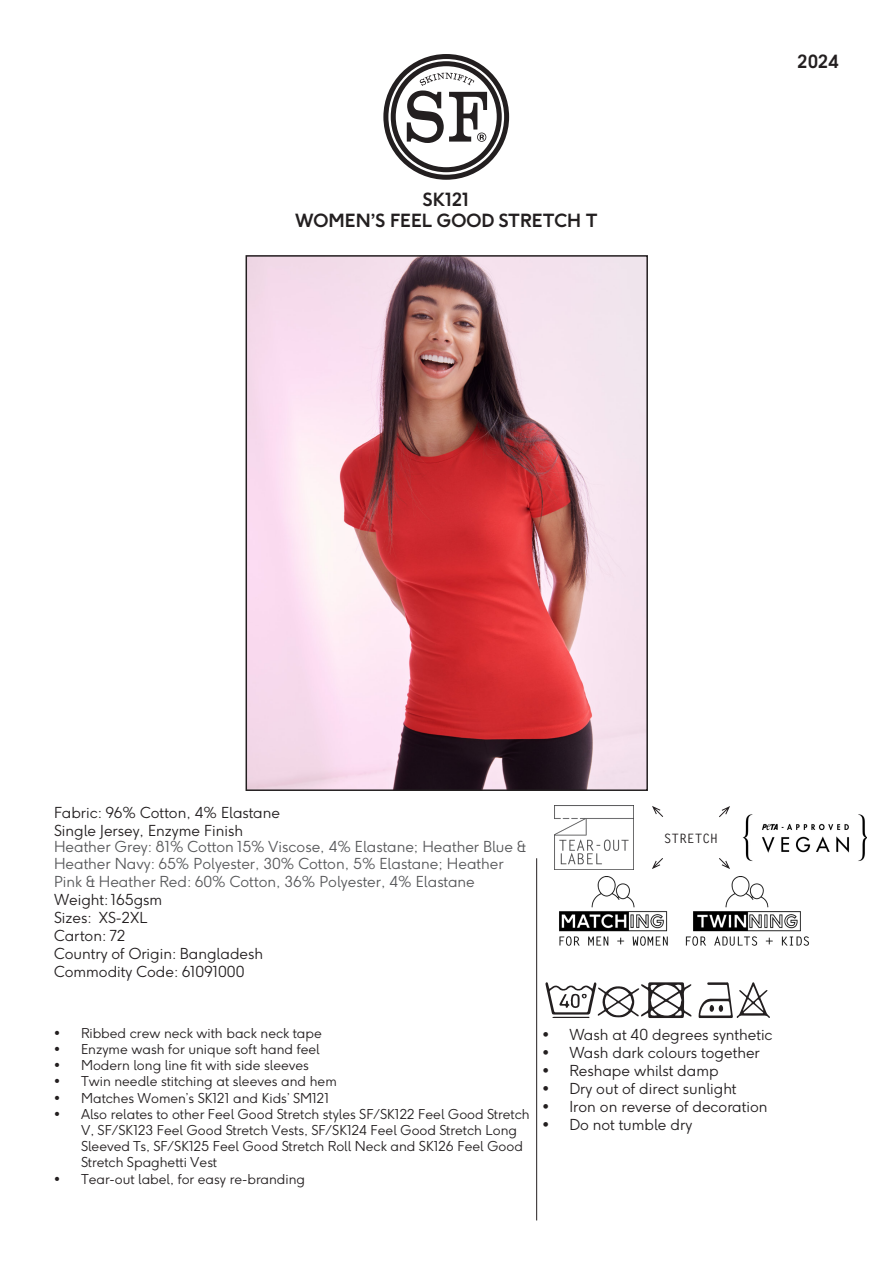
<style>
.page{position:relative;width:893px;height:1263px;background:#fff}
.page>*{position:absolute;margin:0;border:0;box-sizing:border-box;transform-origin:0 0}
.t1{font:700 18px/21.6px "F37 Ginger";color:#231f20;text-align:center}
.t2{font:300 15px/18px "F37 Ginger";color:#231f20}
.t3{font:300 15px/16.5px "F37 Ginger";color:#57585a}
.t4{font:300 13.5px/16.2px "F37 Ginger";color:#231f20}
.t5{font:700 12.9px "Letter Gothic Std";color:#231f20}
</style>
<div class="page">
<svg style="left:383px;top:54px;width:126px;height:126px"></svg>
<img style="left:249px;top:258px;width:396px;height:530px">
<div style="left:246px;top:255px;width:402px;height:536px;border:2px solid #231f20"></div>
<img style="left:555px;top:806px;width:78px;height:59px">
<hr style="left:536px;top:858px;width:1px;height:362px;background:#231f20">
<svg style="left:652px;top:806px;width:11px;height:11px"></svg>
<svg style="left:719px;top:858px;width:11px;height:11px"></svg>
<svg style="left:719px;top:806px;width:11px;height:11px"></svg>
<svg style="left:652px;top:858px;width:11px;height:11px"></svg>
<svg style="left:699px;top:982px;width:71px;height:37px"></svg>
<svg style="left:545px;top:982px;width:147px;height:36px"></svg>
<img style="left:559px;top:876px;width:109px;height:70px">
<img style="left:685px;top:876px;width:124px;height:70px">
<img style="left:742px;top:814px;width:125px;height:47px">
<p class="t1" style="left:295px;top:190px;width:304px">SK121<br>WOMEN’S FEEL GOOD STRETCH T</p>
<p class="t1" style="left:798px;top:53px;width:43px">2024</p>
<p class="t2" style="left:54px;top:805px;width:228px">Fabric: 96% Cotton, 4% Elastane</p>
<p class="t2" style="left:54px;top:823px;width:191px">Single Jersey, Enzyme Finish</p>
<p class="t3" style="left:54px;top:840px;width:474px">Heather Grey: 81% Cotton 15% Viscose, 4% Elastane; Heather Blue &amp;<br>Heather Navy: 65% Polyester, 30% Cotton, 5% Elastane; Heather</p>
<p class="t3" style="left:54px;top:874px;width:422px">Pink &amp; Heather Red: 60% Cotton, 36% Polyester, 4% Elastane</p>
<p class="t2" style="left:54px;top:892px;width:110px">Weight: 165gsm<br>Sizes: XS-2XL</p>
<p class="t2" style="left:54px;top:928px;width:73px">Carton: 72</p>
<p class="t2" style="left:54px;top:946px;width:211px">Country of Origin: Bangladesh</p>
<p class="t2" style="left:54px;top:964px;width:192px">Commodity Code: 61091000</p>
<p class="t5" style="left:664px;top:830px;width:56px">STRETCH</p>
<p class="t4" style="left:54px;top:1026px;width:269px">• Ribbed crew neck with back neck tape</p>
<p class="t4" style="left:54px;top:1042px;width:267px">• Enzyme wash for unique soft hand feel</p>
<p class="t4" style="left:54px;top:1058px;width:256px">• Modern long line fit with side sleeves</p>
<p class="t4" style="left:54px;top:1075px;width:284px">• Twin needle stitching at sleeves and hem</p>
<p class="t4" style="left:54px;top:1091px;width:277px">• Matches Women’s SK121 and Kids’ SM121</p>
<p class="t4" style="left:81px;top:1107px;width:450px;text-indent:-27px">• Also relates to other Feel Good Stretch styles SF/SK122 Feel Good Stretch V, SF/SK123 Feel Good Stretch Vests, SF/SK124 Feel Good Stretch Long Sleeved Ts, SF/SK125 Feel Good Stretch Roll Neck and SK126 Feel Good Stretch Spaghetti Vest</p>
<p class="t4" style="left:54px;top:1172px;width:253px">• Tear-out label, for easy re-branding</p>
<p class="t2" style="left:542px;top:1027px;width:232px">• Wash at 40 degrees synthetic</p>
<p class="t2" style="left:542px;top:1045px;width:219px">• Wash dark colours together</p>
<p class="t2" style="left:542px;top:1063px;width:178px">• Reshape whilst damp</p>
<p class="t2" style="left:542px;top:1081px;width:196px">• Dry out of direct sunlight</p>
<p class="t2" style="left:542px;top:1099px;width:227px">• Iron on reverse of decoration</p>
<p class="t2" style="left:542px;top:1117px;width:151px">• Do not tumble dry</p>
</div>
